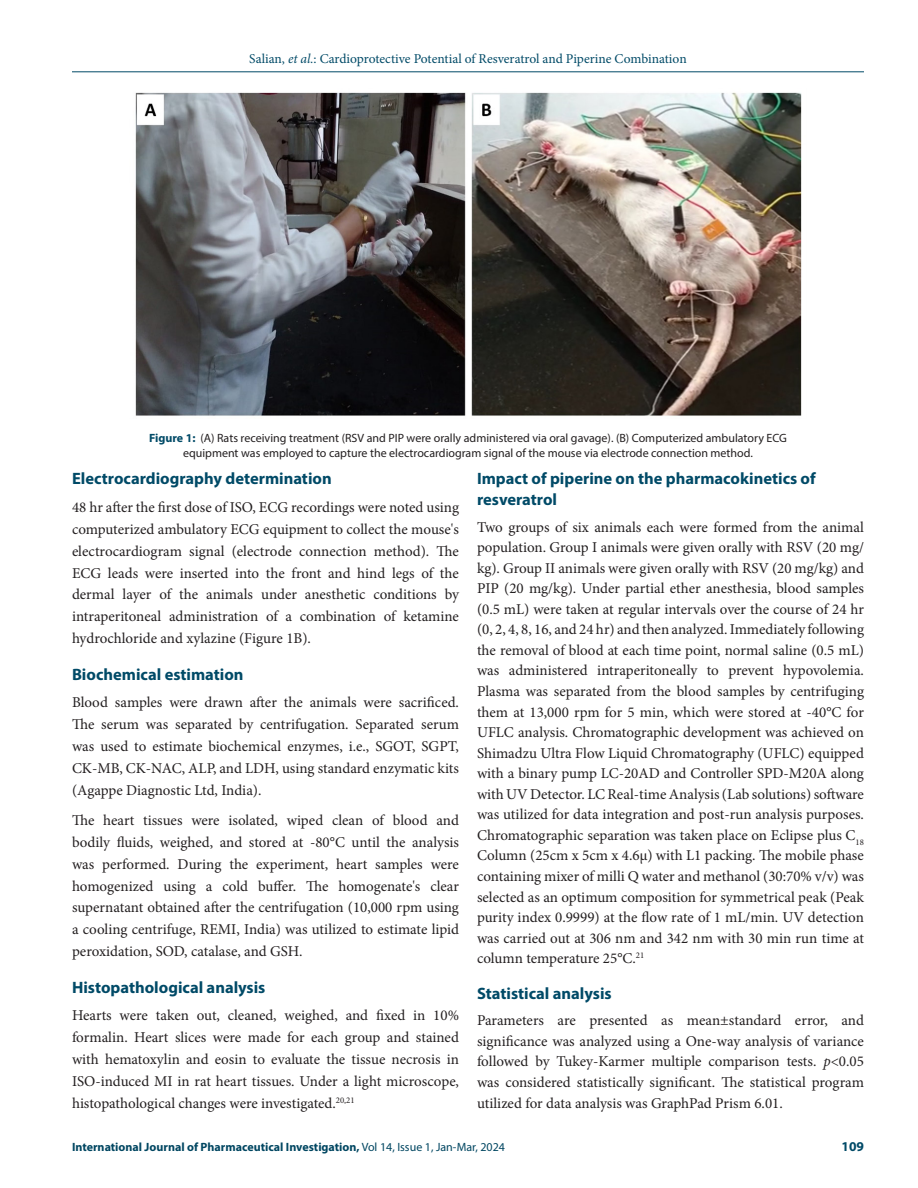
<style>
.page{position:relative;width:918px;height:1188px;background:#fff}
.page>*{position:absolute;margin:0;border:0;box-sizing:border-box;transform-origin:0 0}
.Heading_2{font:700 16.5px/20.5px "Myriad Pro";color:#004a67}
.Body_text__FO{font:15px/20.5px "Minion Pro";color:#231f20;text-align:justify}
.Body_text{font:15px/21.8px "Minion Pro";color:#231f20;text-align:justify}
.t1{font:13.5px "Minion Pro";letter-spacing:-.005em;color:#004a67}
.t2{font:700 13.5px "Myriad Pro";color:#004a67}
.FIG_Caption{font:12px/15px "Myriad Pro";color:#231f20;text-align:center}
.t3{font:700 12px "Myriad Pro";color:#004661}
.s1{font-style:italic}
.s2{font-weight:700;color:#004a67}
.s3{font-weight:400}
</style>
<div class="page">
<hr style="left:72px;top:72px;width:792px;height:1px;background:#004a67">
<img style="left:135px;top:92px;width:667px;height:324px">
<p class="t1" style="left:249px;top:50px;width:439px">Salian, <span class="s1">et al.</span>: Cardioprotective Potential of Resveratrol and Piperine Combination</p>
<p class="FIG_Caption" style="left:149px;top:430px;width:639px"><span class="s2">Figure 1:</span> (A) Rats receiving treatment (RSV and PIP were orally administered via oral gavage). (B) Computerized ambulatory ECG equipment was employed to capture the electrocardiogram signal of the mouse via electrode connection method.</p>
<p class="Heading_2" style="left:72px;top:468px;width:261px">Electrocardiography determination</p>
<p class="Body_text__FO" style="left:72px;top:497px;width:389px;line-height:21.8px">48 hr after the first dose of ISO, ECG recordings were noted using computerized ambulatory ECG equipment to collect the mouse's electrocardiogram signal (electrode connection method). The ECG leads were inserted into the front and hind legs of the dermal layer of the animals under anesthetic conditions by intraperitoneal administration of a combination of ketamine hydrochloride and xylazine (Figure 1B).</p>
<p class="Heading_2" style="left:72px;top:663px;width:173px">Biochemical estimation</p>
<p class="Body_text__FO" style="left:72px;top:692px;width:389px;line-height:21.8px">Blood samples were drawn after the animals were sacrificed.<br>The serum was separated by centrifugation. Separated serum was used to estimate biochemical enzymes, i.e., SGOT, SGPT, CK-MB, CK-NAC, ALP, and LDH, using standard enzymatic kits (Agappe Diagnostic Ltd, India).</p>
<p class="Body_text" style="left:72px;top:810px;width:389px">The heart tissues were isolated, wiped clean of blood and bodily fluids, weighed, and stored at -80°C until the analysis was performed. During the experiment, heart samples were homogenized using a cold buffer. The homogenate's clear supernatant obtained after the centrifugation (10,000 rpm using a cooling centrifuge, REMI, India) was utilized to estimate lipid peroxidation, SOD, catalase, and GSH.</p>
<p class="Heading_2" style="left:72px;top:976px;width:195px">Histopathological analysis</p>
<p class="Body_text__FO" style="left:72px;top:1005px;width:389px;line-height:21.8px">Hearts were taken out, cleaned, weighed, and fixed in 10% formalin. Heart slices were made for each group and stained with hematoxylin and eosin to evaluate the tissue necrosis in ISO-induced MI in rat heart tissues. Under a light microscope, histopathological changes were investigated.<sup>20,21</sup></p>
<p class="Heading_2" style="left:477px;top:468px;width:340px">Impact of piperine on the pharmacokinetics of resveratrol</p>
<p class="Body_text__FO" style="left:477px;top:517px;width:389px">Two groups of six animals each were formed from the animal population. Group I animals were given orally with RSV (20 mg/ kg). Group II animals were given orally with RSV (20 mg/kg) and PIP (20 mg/kg). Under partial ether anesthesia, blood samples (0.5 mL) were taken at regular intervals over the course of 24 hr (0, 2, 4, 8, 16, and 24 hr) and then analyzed. Immediately following the removal of blood at each time point, normal saline (0.5 mL) was administered intraperitoneally to prevent hypovolemia.<br>Plasma was separated from the blood samples by centrifuging them at 13,000 rpm for 5 min, which were stored at -40°C for UFLC analysis. Chromatographic development was achieved on Shimadzu Ultra Flow Liquid Chromatography (UFLC) equipped with a binary pump LC-20AD and Controller SPD-M20A along with UV Detector. LC Real-time Analysis (Lab solutions) software was utilized for data integration and post-run analysis purposes.<br>Chromatographic separation was taken place on Eclipse plus C<sub>18<br></sub>Column (25cm x 5cm x 4.6µ) with L1 packing. The mobile phase containing mixer of milli Q water and methanol (30:70% v/v) was selected as an optimum composition for symmetrical peak (Peak purity index 0.9999) at the flow rate of 1 mL/min. UV detection was carried out at 306 nm and 342 nm with 30 min run time at column temperature 25°C.<sup>21</sup></p>
<p class="Heading_2" style="left:477px;top:982px;width:136px">Statistical analysis</p>
<p class="Body_text__FO" style="left:477px;top:1010px;width:389px">Parameters are presented as mean±standard error, and significance was analyzed using a One-way analysis of variance followed by Tukey-Karmer multiple comparison tests. <span class="s1">p</span>&lt;0.05 was considered statistically significant. The statistical program utilized for data analysis was GraphPad Prism 6.01.</p>
<p class="t3" style="left:72px;top:1139px;width:435px">International Journal of Pharmaceutical Investigation, <span class="s3">Vol 14, Issue 1, Jan-Mar, 2024</span></p>
<p class="t2" style="left:842px;top:1137px;width:24px">109</p>
</div>
